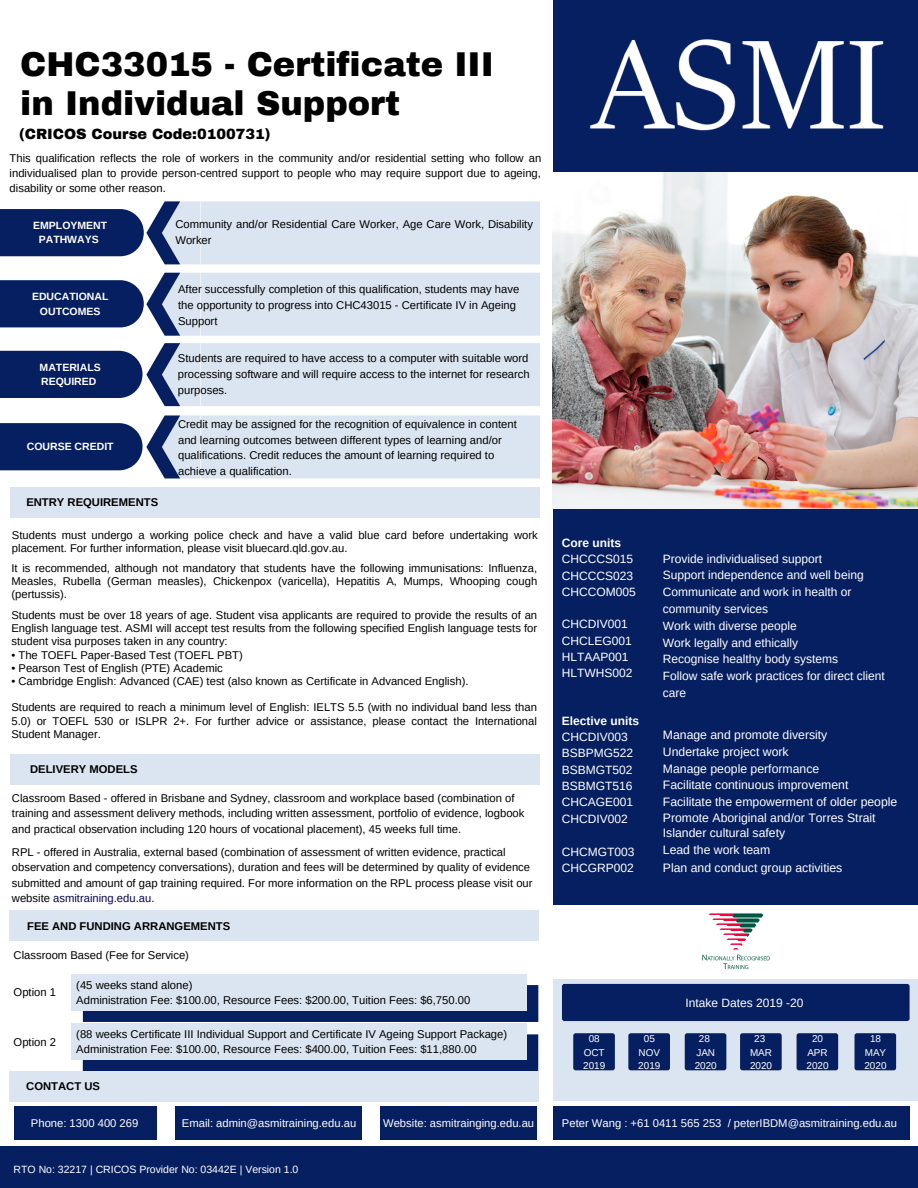
<style>
.page{position:relative;width:918px;height:1188px;background:#fff}
.page>*{position:absolute;margin:0;border:0;box-sizing:border-box;transform-origin:0 0}
.t1{font:900 33.75px/39.2px "Archivo";color:#000}
.t2{font:900 14.55px "Archivo";color:#000}
.t3{font:12.3px/16.5px "Arimo";color:#fff}
.t4{font:12px/16.4px "Arimo";color:#fff}
.t5{font:700 12px "Arimo";color:#fff}
.t6{font:11.25px/15.8px "Arimo";color:#000}
.t7{font:11.25px "Arimo";color:#fff}
.t8{font:700 11.25px "Arimo";color:#000}
.t9{font:700 10.5px/14.2px "Arimo";color:#fff;text-align:center}
.t10{font:10.5px "Arimo";color:#fff}
.t11{font:9.9px/13px "Arimo";color:#fff;text-align:center}
.s1{color:#0a064e}
</style>
<div class="page">
<div style="left:553px;top:0;width:365px;height:904px;background:#061f60"></div>
<div style="left:10px;top:488px;width:530px;height:30px;background:#dbe5f1"></div>
<img style="left:590px;top:39px;width:294px;height:92px">
<svg style="left:0;top:415px;width:540px;height:63px;background:#afbbd2"></svg>
<svg style="left:0;top:343px;width:540px;height:63px;background:#afbbd2"></svg>
<svg style="left:0;top:201px;width:540px;height:63px;background:#afbbd2"></svg>
<div style="left:10px;top:754px;width:530px;height:31px;background:#dbe5f1"></div>
<div style="left:9px;top:911px;width:529px;height:30px;background:#dbe5f1"></div>
<svg style="left:83px;top:985px;width:455px;height:37px;background:#172e6b"></svg>
<div style="left:71px;top:974px;width:456px;height:36px;background:#dbe5f1"></div>
<div style="left:83px;top:1034px;width:455px;height:37px;background:#061f60"></div>
<div style="left:71px;top:1023px;width:456px;height:37px;background:#dbe5f1"></div>
<div style="left:0;top:1146px;width:918px;height:42px;background:#061f60"></div>
<div style="left:9px;top:1071px;width:529px;height:30px;background:#dbe5f1"></div>
<div style="left:14px;top:1106px;width:143px;height:34px;background:#061f60"></div>
<div style="left:176px;top:1106px;width:186px;height:34px;background:#061f60"></div>
<div style="left:380px;top:1106px;width:157px;height:34px;background:#061f60"></div>
<div style="left:553px;top:979px;width:365px;height:122px;background:#dbe5f1"></div>
<img style="left:702px;top:913px;width:68px;height:57px">
<svg style="left:0;top:273px;width:540px;height:63px;background:#afbbd2"></svg>
<img style="left:553px;top:173px;width:365px;height:335px">
<div style="left:562px;top:984px;width:348px;height:37px;background:#061f60;border-radius:2px"></div>
<div style="left:573px;top:1033px;width:42px;height:37px;background:#061f60;border-radius:2px"></div>
<div style="left:628px;top:1033px;width:42px;height:37px;background:#061f60;border-radius:2px"></div>
<div style="left:685px;top:1033px;width:41px;height:37px;background:#061f60;border-radius:2px"></div>
<div style="left:740px;top:1033px;width:42px;height:37px;background:#061f60;border-radius:2px"></div>
<div style="left:797px;top:1033px;width:41px;height:37px;background:#061f60;border-radius:2px"></div>
<div style="left:855px;top:1033px;width:41px;height:37px;background:#061f60;border-radius:2px"></div>
<div style="left:553px;top:1106px;width:356px;height:34px;background:#061f60"></div>
<h1 class="t1" style="left:20px;top:45px;width:475px">CHC33015 - Certificate III in Individual Support</h1>
<p class="t2" style="left:19px;top:126px;width:253px">(CRICOS Course Code:0100731)</p>
<p class="t6" style="left:10px;top:150px;width:533px;line-height:15.3px;text-align:justify">This qualification reflects the role of workers in the community and/or residential setting who follow an individualised plan to provide person-centred support to people who may require support due to ageing, disability or some other reason.</p>
<p class="t9" style="left:33px;top:218px;width:76px">EMPLOYMENT<br>PATHWAYS</p>
<p class="t9" style="left:32px;top:290px;width:78px">EDUCATIONAL<br>OUTCOMES</p>
<p class="t9" style="left:40px;top:360px;width:63px;text-align:left">MATERIALS<br>REQUIRED</p>
<p class="t9" style="left:27px;top:440px;width:88px">COURSE CREDIT</p>
<p class="t8" style="left:26px;top:496px;width:133px">ENTRY REQUIREMENTS</p>
<p class="t6" style="left:175px;top:216px;width:359px">Community and/or Residential Care Worker, Age Care Work, Disability<br>Worker</p>
<p class="t6" style="left:178px;top:282px;width:343px">After successfully completion of this qualification, students may have the opportunity to progress into CHC43015 - Certificate IV in Ageing<br>Support</p>
<p class="t6" style="left:178px;top:350px;width:353px;text-align:justify">Students are required to have access to a computer with suitable word processing software and will require access to the internet for research purposes.</p>
<p class="t6" style="left:178px;top:416px;width:340px">Credit may be assigned for the recognition of equivalence in content and learning outcomes between different types of learning and/or qualifications. Credit reduces the amount of learning required to achieve a qualification.</p>
<p class="t6" style="left:12px;top:528px;width:527px;line-height:13.2px">Students must undergo a working police check and have a valid blue card before undertaking work placement. For further information, please visit bluecard.qld.gov.au.</p>
<p class="t6" style="left:11px;top:561px;width:527px;line-height:13.2px;text-align:justify">It is recommended, although not mandatory that students have the following immunisations: Influenza, Measles, Rubella (German measles), Chickenpox (varicella), Hepatitis A, Mumps, Whooping cough (pertussis).</p>
<p class="t6" style="left:11px;top:608px;width:527px;line-height:13.2px;text-align:justify">Students must be over 18 years of age. Student visa applicants are required to provide the results of an English language test. ASMI will accept test results from the following specified English language tests for student visa purposes taken in any country:</p>
<p class="t6" style="left:11px;top:647px;width:233px">• The TOEFL Paper-Based Test (TOEFL PBT)</p>
<p class="t6" style="left:11px;top:660px;width:213px">• Pearson Test of English (PTE) Academic</p>
<p class="t6" style="left:11px;top:673px;width:459px">• Cambridge English: Advanced (CAE) test (also known as Certificate in Advanced English).</p>
<p class="t6" style="left:11px;top:701px;width:527px;line-height:13.2px;text-align:justify">Students are required to reach a minimum level of English: IELTS 5.5 (with no individual band less than 5.0) or TOEFL 530 or ISLPR 2+. For further advice or assistance, please contact the International Student Manager.</p>
<p class="t8" style="left:30px;top:763px;width:109px">DELIVERY MODELS</p>
<p class="t6" style="left:12px;top:790px;width:514px">Classroom Based - offered in Brisbane and Sydney, classroom and workplace based (combination of training and assessment delivery methods, including written assessment, portfolio of evidence, logbook and practical observation including 120 hours of vocational placement), 45 weeks full time.</p>
<p class="t6" style="left:12px;top:844px;width:522px">RPL - offered in Australia, external based (combination of assessment of written evidence, practical observation and competency conversations), duration and fees will be determined by quality of evidence submitted and amount of gap training required. For more information on the RPL process please visit our website <span class="s1">asmitraining.edu.au.</span></p>
<p class="t8" style="left:27px;top:919px;width:205px">FEE AND FUNDING ARRANGEMENTS</p>
<p class="t6" style="left:14px;top:947px;width:177px">Classroom Based (Fee for Service)</p>
<p class="t6" style="left:14px;top:984px;width:44px">Option 1</p>
<p class="t6" style="left:14px;top:1034px;width:44px">Option 2</p>
<p class="t6" style="left:76px;top:977px;width:396px;line-height:15px">(45 weeks stand alone)<br>Administration Fee: $100.00, Resource Fees: $200.00, Tuition Fees: $6,750.00</p>
<p class="t6" style="left:76px;top:1027px;width:432px;line-height:15px">(88 weeks Certificate III Individual Support and Certificate IV Ageing Support Package)<br>Administration Fee: $100.00, Resource Fees: $400.00, Tuition Fees: $11,880.00</p>
<p class="t8" style="left:26px;top:1080px;width:75px">CONTACT US</p>
<p class="t7" style="left:31px;top:1117px;width:109px">Phone: 1300 400 269</p>
<p class="t7" style="left:182px;top:1117px;width:176px">Email: admin@asmitraining.edu.au</p>
<p class="t7" style="left:383px;top:1117px;width:153px">Website: asmitrainging.edu.au</p>
<p class="t10" style="left:14px;top:1163px;width:286px">RTO No: 32217 | CRICOS Provider No: 03442E | Version 1.0</p>
<p class="t5" style="left:562px;top:536px;width:61px">Core units</p>
<p class="t4" style="left:562px;top:551px;width:75px">CHCCCS015<br>CHCCCS023<br>CHCCOM005</p>
<p class="t4" style="left:562px;top:616px;width:72px">CHCDIV001<br>CHCLEG001<br>HLTAAP001<br>HLTWHS002</p>
<p class="t5" style="left:562px;top:714px;width:79px">Elective units</p>
<p class="t4" style="left:562px;top:729px;width:73px">CHCDIV003<br>BSBPMG522<br>BSBMGT502<br>BSBMGT516<br>CHCAGE001<br>CHCDIV002</p>
<p class="t4" style="left:562px;top:843px;width:74px">CHCMGT003<br>CHCGRP002</p>
<p class="t4" style="left:663px;top:550px;width:224px;line-height:16.8px">Provide individualised support<br>Support independence and well being<br>Communicate and work in health or community services<br>Work with diverse people<br>Work legally and ethically<br>Recognise healthy body systems<br>Follow safe work practices for direct client care</p>
<p class="t3" style="left:663px;top:727px;width:236px">Manage and promote diversity<br>Undertake project work<br>Manage people performance<br>Facilitate continuous improvement Facilitate the empowerment of older people Promote Aboriginal and/or Torres Strait</p>
<p class="t3" style="left:663px;top:824px;width:124px">Islander cultural safety<br>Lead the work team</p>
<p class="t3" style="left:663px;top:860px;width:181px">Plan and conduct group activities</p>
<p class="t4" style="left:685px;top:995px;width:119px">Intake Dates 2019 -20</p>
<p class="t11" style="left:583px;top:1033px;width:24px">08<br>OCT<br>2019</p>
<p class="t11" style="left:638px;top:1033px;width:24px">05<br>NOV<br>2019</p>
<p class="t11" style="left:695px;top:1033px;width:24px">28<br>JAN<br>2020</p>
<p class="t11" style="left:750px;top:1033px;width:24px">23<br>MAR<br>2020</p>
<p class="t11" style="left:807px;top:1033px;width:24px">20<br>APR<br>2020</p>
<p class="t11" style="left:864px;top:1033px;width:24px">18<br>MAY<br>2020</p>
<p class="t7" style="left:562px;top:1117px;width:337px">Peter Wang : +61 0411 565 253 / peterIBDM@asmitraining.edu.au</p>
</div>
